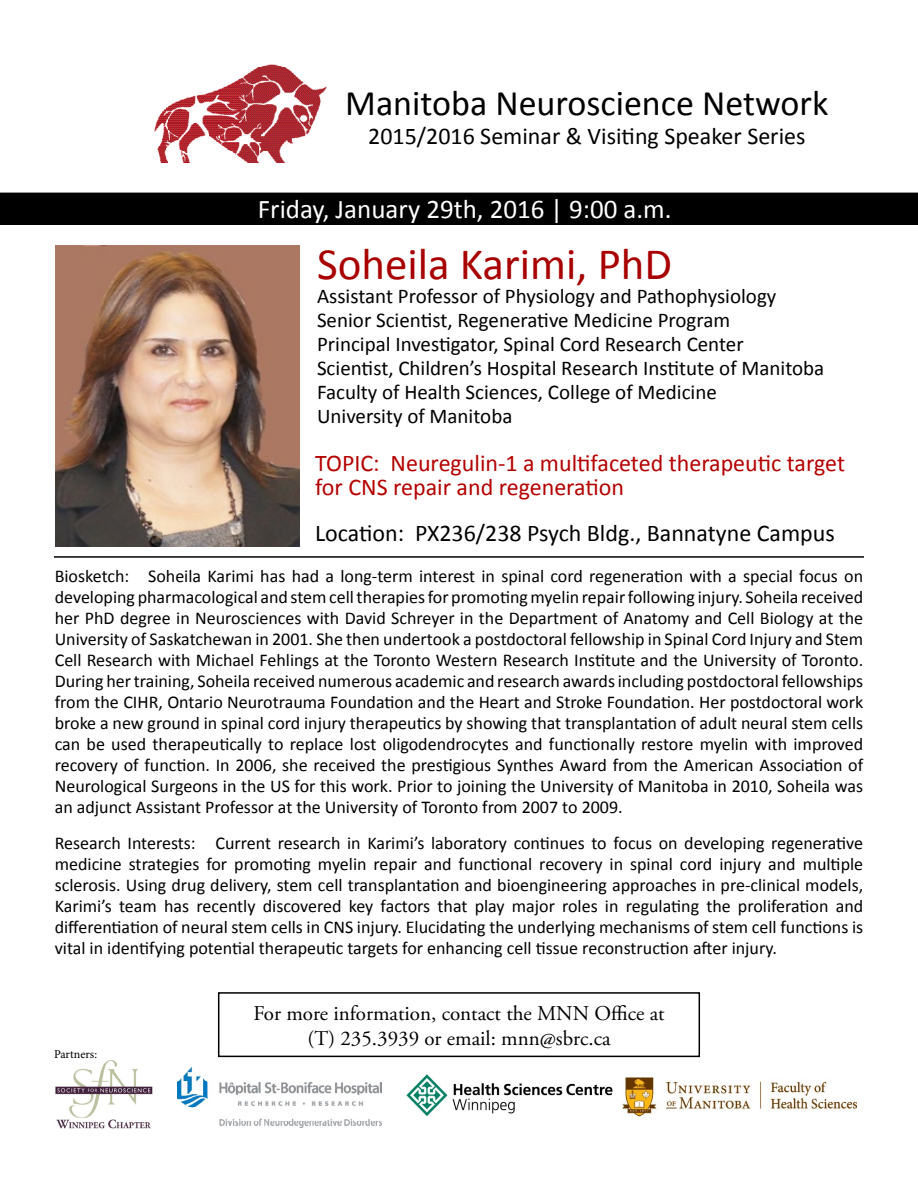
<style>
.page{position:relative;width:918px;height:1188px;background:#fff}
.page>*{position:absolute;margin:0;border:0;box-sizing:border-box;transform-origin:0 0}
.t1{font:45px "Calibri";color:#a80000}
.t2{font:36px "Calibri";color:#000}
.t3{font:27px "Calibri";color:#fff}
.t4{font:24px "Calibri";color:#000}
.t5{font:24px/24px "Calibri";color:#b40000}
.t6{font:21px/24px "Calibri";color:#000}
.t7{font:21px/25.2px "Adobe Garamond Pro";color:#000;text-align:center}
.t8{font:18px/21px "Calibri";color:#000;text-align:justify}
.t9{font:12px "Minion Pro";letter-spacing:-.005em;color:#000}
</style>
<div class="page">
<div style="left:0;top:193px;width:918px;height:32px;background:#000"></div>
<div style="left:218px;top:992px;width:482px;height:65px;border:2px solid #000"></div>
<hr style="left:54px;top:556px;width:810px;height:2px;background:#000">
<img style="left:154px;top:64px;width:173px;height:98px">
<img style="left:406px;top:1074px;width:207px;height:43px">
<img style="left:621px;top:1078px;width:235px;height:38px">
<img style="left:55px;top:1061px;width:98px;height:67px">
<img style="left:177px;top:1068px;width:205px;height:59px">
<img style="left:56px;top:246px;width:243px;height:300px">
<h2 class="t2" style="left:345px;top:80px;width:485px">Manitoba Neuroscience Network</h2>
<h3 class="t4" style="left:368px;top:121px;width:439px">2015/2016 Seminar &amp; Visiting Speaker Series</h3>
<h3 class="t3" style="left:258px;top:192px;width:415px">Friday, January 29th, 2016 | 9:00 a.m.</h3>
<h1 class="t1" style="left:317px;top:236px;width:357px">Soheila Karimi, PhD</h1>
<p class="t6" style="left:317px;top:285px;width:509px">Assistant Professor of Physiology and Pathophysiology Senior Scientist, Regenerative Medicine Program<br>Principal Investigator, Spinal Cord Research Center Scientist, Children’s Hospital Research Institute of Manitoba Faculty of Health Sciences, College of Medicine<br>University of Manitoba</p>
<h3 class="t5" style="left:315px;top:451px;width:531px">TOPIC: Neuregulin-1 a multifaceted therapeutic target for CNS repair and regeneration</h3>
<h3 class="t4" style="left:315px;top:518px;width:521px">Location: PX236/238 Psych Bldg., Bannatyne Campus</h3>
<p class="t8" style="left:55px;top:566px;width:810px">Biosketch: Soheila Karimi has had a long-term interest in spinal cord regeneration with a special focus on developing pharmacological and stem cell therapies for promoting myelin repair following injury. Soheila received her PhD degree in Neurosciences with David Schreyer in the Department of Anatomy and Cell Biology at the University of Saskatchewan in 2001. She then undertook a postdoctoral fellowship in Spinal Cord Injury and Stem Cell Research with Michael Fehlings at the Toronto Western Research Institute and the University of Toronto.<br>During her training, Soheila received numerous academic and research awards including postdoctoral fellowships from the CIHR, Ontario Neurotrauma Foundation and the Heart and Stroke Foundation. Her postdoctoral work broke a new ground in spinal cord injury therapeutics by showing that transplantation of adult neural stem cells can be used therapeutically to replace lost oligodendrocytes and functionally restore myelin with improved recovery of function. In 2006, she received the prestigious Synthes Award from the American Association of Neurological Surgeons in the US for this work. Prior to joining the University of Manitoba in 2010, Soheila was an adjunct Assistant Professor at the University of Toronto from 2007 to 2009.</p>
<p class="t8" style="left:55px;top:833px;width:810px">Research Interests: Current research in Karimi’s laboratory continues to focus on developing regenerative medicine strategies for promoting myelin repair and functional recovery in spinal cord injury and multiple sclerosis. Using drug delivery, stem cell transplantation and bioengineering approaches in pre-clinical models, Karimi’s team has recently discovered key factors that play major roles in regulating the proliferation and differentiation of neural stem cells in CNS injury. Elucidating the underlying mechanisms of stem cell functions is vital in identifying potential therapeutic targets for enhancing cell tissue reconstruction after injury.</p>
<p class="t9" style="left:54px;top:1046px;width:45px">Partners:</p>
<p class="t7" style="left:253px;top:1001px;width:413px">For more information, contact the MNN Office at (T) 235.3939 or email: mnn@sbrc.ca</p>
</div>
